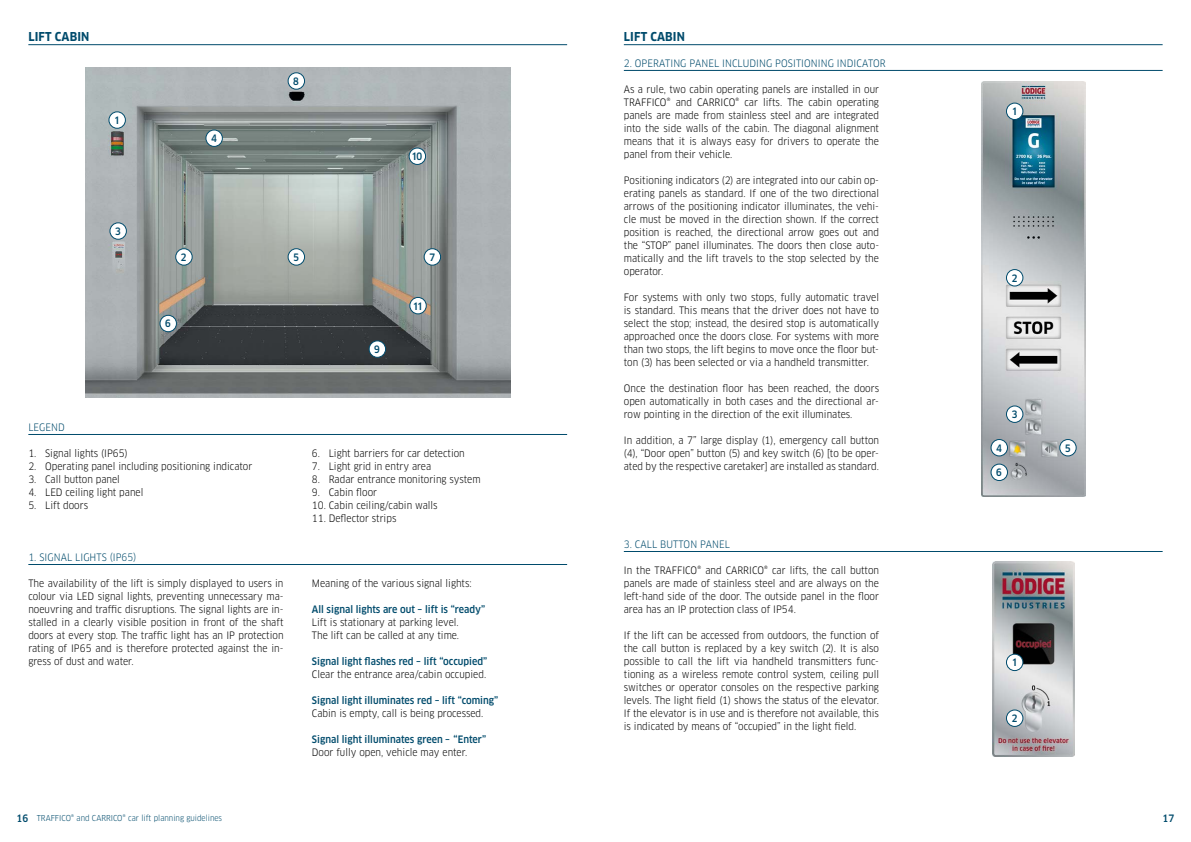
<style>
.page{position:relative;width:1191px;height:842px;background:#fff}
.page>*{position:absolute;margin:0;border:0;box-sizing:border-box;transform-origin:0 0}
.t1{font:700 12px "Clan Pro Narr";letter-spacing:.01em;color:#004b6c}
.t2{font:10px/13px "Clan Pro Narr";color:#000;text-align:justify}
.t3{font:500 10px "Clan Pro Narr";color:#004b6c}
.t4{font:10px "Clan Pro Narr";letter-spacing:.01em;color:#004b6c}
.t5{font:8px "Clan Pro Narr";color:#004b6c}
.s1{font-weight:500;font-size:10px}
</style>
<div class="page">
<hr style="left:28px;top:44px;width:539px;height:1px;background:#004b6c">
<img style="left:85px;top:67px;width:425px;height:331px">
<div style="left:410px;top:297px;width:16px;height:17px;background:#fff;border-radius:50%"></div>
<div style="left:409px;top:297px;width:18px;height:17px;border:1px solid #004b6c;border-radius:50%"></div>
<div style="left:369px;top:341px;width:16px;height:16px;background:#fff;border-radius:50%"></div>
<div style="left:369px;top:340px;width:17px;height:18px;border:1px solid #004b6c;border-radius:50%"></div>
<div style="left:176px;top:249px;width:16px;height:16px;background:#fff;border-radius:50%"></div>
<div style="left:175px;top:248px;width:18px;height:18px;border:1px solid #004b6c;border-radius:50%"></div>
<div style="left:409px;top:148px;width:16px;height:16px;background:#fff;border-radius:50%"></div>
<div style="left:408px;top:148px;width:18px;height:17px;border:1px solid #004b6c;border-radius:50%"></div>
<div style="left:206px;top:130px;width:16px;height:16px;background:#fff;border-radius:50%"></div>
<div style="left:205px;top:129px;width:18px;height:18px;border:1px solid #004b6c;border-radius:50%"></div>
<div style="left:288px;top:73px;width:16px;height:16px;background:#fff;border-radius:50%"></div>
<div style="left:288px;top:72px;width:17px;height:18px;border:1px solid #004b6c;border-radius:50%"></div>
<div style="left:109px;top:112px;width:16px;height:16px;background:#fff;border-radius:50%"></div>
<div style="left:108px;top:111px;width:18px;height:18px;border:1px solid #004b6c;border-radius:50%"></div>
<div style="left:110px;top:223px;width:16px;height:16px;background:#fff;border-radius:50%"></div>
<div style="left:109px;top:222px;width:18px;height:18px;border:1px solid #004b6c;border-radius:50%"></div>
<div style="left:160px;top:315px;width:16px;height:17px;background:#fff;border-radius:50%"></div>
<div style="left:159px;top:315px;width:18px;height:17px;border:1px solid #004b6c;border-radius:50%"></div>
<div style="left:288px;top:249px;width:16px;height:16px;background:#fff;border-radius:50%"></div>
<div style="left:288px;top:248px;width:17px;height:18px;border:1px solid #004b6c;border-radius:50%"></div>
<hr style="left:28px;top:434px;width:539px;height:1px;background:#004b6c">
<hr style="left:28px;top:564px;width:539px;height:1px;background:#004b6c">
<div style="left:424px;top:249px;width:16px;height:16px;background:#fff;border-radius:50%"></div>
<div style="left:423px;top:248px;width:18px;height:18px;border:1px solid #004b6c;border-radius:50%"></div>
<img style="left:992px;top:561px;width:82px;height:195px">
<img style="left:981px;top:81px;width:104px;height:415px">
<hr style="left:624px;top:44px;width:538px;height:1px;background:#004b6c">
<hr style="left:624px;top:70px;width:538px;height:1px;background:#004b6c">
<hr style="left:624px;top:551px;width:538px;height:1px;background:#004b6c">
<div style="left:1006px;top:103px;width:17px;height:17px;background:#fff;border-radius:50%"></div>
<div style="left:1006px;top:103px;width:17px;height:17px;border:1px solid #004b6c;border-radius:50%"></div>
<div style="left:1006px;top:270px;width:17px;height:16px;background:#fff;border-radius:50%"></div>
<div style="left:1006px;top:269px;width:17px;height:17px;border:1px solid #004b6c;border-radius:50%"></div>
<div style="left:1006px;top:406px;width:17px;height:16px;background:#fff;border-radius:50%"></div>
<div style="left:1006px;top:405px;width:17px;height:18px;border:1px solid #004b6c;border-radius:50%"></div>
<div style="left:991px;top:439px;width:16px;height:17px;background:#fff;border-radius:50%"></div>
<div style="left:990px;top:439px;width:18px;height:17px;border:1px solid #004b6c;border-radius:50%"></div>
<div style="left:991px;top:464px;width:16px;height:16px;background:#fff;border-radius:50%"></div>
<div style="left:990px;top:464px;width:18px;height:17px;border:1px solid #004b6c;border-radius:50%"></div>
<div style="left:1059px;top:439px;width:17px;height:17px;background:#fff;border-radius:50%"></div>
<div style="left:1059px;top:439px;width:17px;height:17px;border:1px solid #004b6c;border-radius:50%"></div>
<div style="left:1006px;top:710px;width:17px;height:16px;background:#fff;border-radius:50%"></div>
<div style="left:1006px;top:709px;width:17px;height:18px;border:1px solid #004b6c;border-radius:50%"></div>
<div style="left:1006px;top:654px;width:17px;height:17px;background:#fff;border-radius:50%"></div>
<div style="left:1006px;top:654px;width:17px;height:17px;border:1px solid #004b6c;border-radius:50%"></div>
<p class="t1" style="left:28px;top:30px;width:63px">LIFT CABIN</p>
<p class="t3" style="left:115px;top:114px;width:6px">1</p>
<p class="t3" style="left:115px;top:225px;width:7px">3</p>
<p class="t4" style="left:28px;top:422px;width:38px">LEGEND</p>
<p class="t3" style="left:211px;top:133px;width:7px">4</p>
<p class="t3" style="left:181px;top:251px;width:7px">2</p>
<p class="t3" style="left:165px;top:318px;width:7px">6</p>
<p class="t2" style="left:28px;top:447px;width:101px">1. Signal lights (IP65)</p>
<p class="t2" style="left:28px;top:460px;width:225px">2. Operating panel including positioning indicator</p>
<p class="t2" style="left:28px;top:473px;width:93px">3. Call button panel</p>
<p class="t2" style="left:28px;top:486px;width:117px">4. LED ceiling light panel</p>
<p class="t2" style="left:28px;top:499px;width:61px">5. Lift doors</p>
<p class="t3" style="left:293px;top:75px;width:7px">8</p>
<p class="t3" style="left:293px;top:251px;width:7px">5</p>
<p class="t3" style="left:412px;top:151px;width:12px">10</p>
<p class="t3" style="left:374px;top:343px;width:7px">9</p>
<p class="t3" style="left:429px;top:251px;width:7px">7</p>
<p class="t3" style="left:413px;top:300px;width:10px">11</p>
<p class="t2" style="left:312px;top:447px;width:154px">6. Light barriers for car detection</p>
<p class="t2" style="left:312px;top:460px;width:121px">7. Light grid in entry area</p>
<p class="t2" style="left:312px;top:473px;width:170px">8. Radar entrance monitoring system</p>
<p class="t2" style="left:312px;top:486px;width:67px">9. Cabin floor</p>
<p class="t2" style="left:312px;top:499px;width:127px">10. Cabin ceiling/cabin walls</p>
<p class="t2" style="left:312px;top:512px;width:86px">11. Deflector strips</p>
<p class="t4" style="left:28px;top:552px;width:109px">1. SIGNAL LIGHTS (IP65)</p>
<p class="t2" style="left:28px;top:577px;width:257px">The availability of the lift is simply displayed to users in colour via LED signal lights, preventing unnecessary ma&shy;noeuvring and traffic disruptions. The signal lights are in&shy;stalled in a clearly visible position in front of the shaft doors at every stop. The traffic light has an IP protection rating of IP65 and is therefore protected against the in&shy;gress of dust and water.</p>
<p class="t2" style="left:312px;top:577px;width:161px">Meaning of the various signal lights:</p>
<p class="t3" style="left:312px;top:604px;width:175px">All signal lights are out – lift is “ready”</p>
<p class="t2" style="left:312px;top:616px;width:149px">Lift is stationary at parking level.<br>The lift can be called at any time.</p>
<p class="t3" style="left:312px;top:656px;width:177px">Signal light flashes red – lift “occupied”</p>
<p class="t2" style="left:312px;top:668px;width:176px">Clear the entrance area/cabin occupied.</p>
<p class="t3" style="left:312px;top:695px;width:188px">Signal light illuminates red – lift “coming”</p>
<p class="t2" style="left:312px;top:707px;width:173px">Cabin is empty, call is being processed.</p>
<p class="t3" style="left:312px;top:734px;width:176px">Signal light illuminates green – “Enter”</p>
<p class="t2" style="left:312px;top:746px;width:157px">Door fully open, vehicle may enter.</p>
<p class="t1" style="left:624px;top:30px;width:63px">LIFT CABIN</p>
<p class="t4" style="left:624px;top:58px;width:263px">2. OPERATING PANEL INCLUDING POSITIONING INDICATOR</p>
<p class="t2" style="left:624px;top:83px;width:257px">As a rule, two cabin operating panels are installed in our TRAFFICO® and CARRICO® car lifts. The cabin operating panels are made from stainless steel and are integrated into the side walls of the cabin. The diagonal alignment means that it is always easy for drivers to operate the panel from their vehicle.</p>
<p class="t2" style="left:624px;top:174px;width:257px">Positioning indicators (2) are integrated into our cabin op&shy;erating panels as standard. If one of the two directional arrows of the positioning indicator illuminates, the vehi&shy;cle must be moved in the direction shown. If the correct position is reached, the directional arrow goes out and the “STOP” panel illuminates. The doors then close auto&shy;matically and the lift travels to the stop selected by the operator.</p>
<p class="t2" style="left:624px;top:291px;width:257px">For systems with only two stops, fully automatic travel is standard. This means that the driver does not have to select the stop; instead, the desired stop is automatically approached once the doors close. For systems with more than two stops, the lift begins to move once the floor but&shy;ton (3) has been selected or via a handheld transmitter.</p>
<p class="t2" style="left:624px;top:382px;width:257px">Once the destination floor has been reached, the doors open automatically in both cases and the directional ar&shy;row pointing in the direction of the exit illuminates.</p>
<p class="t2" style="left:624px;top:434px;width:257px">In addition, a 7” large display (1), emergency call button (4), “Door open” button (5) and key switch (6) [to be oper&shy;ated by the respective caretaker] are installed as standard.</p>
<p class="t4" style="left:624px;top:539px;width:108px">3. CALL BUTTON PANEL</p>
<p class="t2" style="left:624px;top:564px;width:257px">In the TRAFFICO® and CARRICO® car lifts, the call button panels are made of stainless steel and are always on the left-hand side of the door. The outside panel in the floor area has an IP protection class of IP54.</p>
<p class="t2" style="left:624px;top:629px;width:257px">If the lift can be accessed from outdoors, the function of the call button is replaced by a key switch (2). It is also possible to call the lift via handheld transmitters func&shy;tioning as a wireless remote control system, ceiling pull switches or operator consoles on the respective parking levels. The light field (1) shows the status of the elevator.<br>If the elevator is in use and is therefore not available, this is indicated by means of “occupied” in the light field.</p>
<p class="t3" style="left:1012px;top:106px;width:6px">1</p>
<p class="t3" style="left:1011px;top:272px;width:7px">2</p>
<p class="t3" style="left:996px;top:442px;width:7px">4</p>
<p class="t3" style="left:996px;top:467px;width:7px">6</p>
<p class="t3" style="left:1011px;top:409px;width:7px">3</p>
<p class="t3" style="left:1065px;top:442px;width:7px">5</p>
<p class="t3" style="left:1012px;top:657px;width:6px">1</p>
<p class="t3" style="left:1011px;top:713px;width:7px">2</p>
<p class="t5" style="left:17px;top:814px;width:207px"><span class="s1">16</span> TRAFFICO® and CARRICO® car lift planning guidelines</p>
<p class="t3" style="left:1162px;top:812px;width:13px">17</p>
</div>
